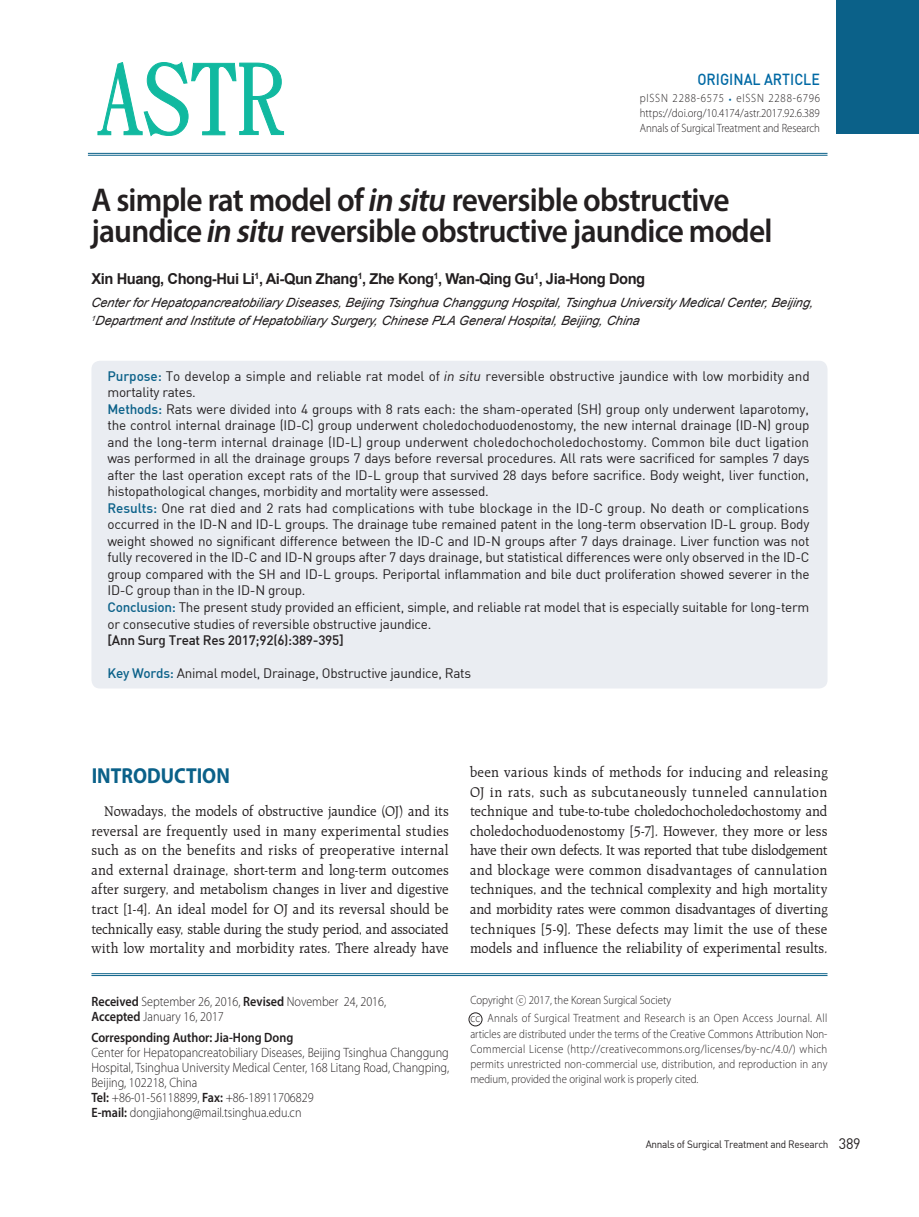
<style>
.page{position:relative;width:919px;height:1217px;background:#fff}
.page>*{position:absolute;margin:0;border:0;box-sizing:border-box;transform-origin:0 0}
.t1{font:600 33px/31.5px "Myriad Pro";letter-spacing:-.025em;color:#231f20;scale:.95 1}
.t2{font:700 21.75px "Myriad Pro";color:#0b6189;scale:.9 1}
.t3{font:15.75px "Dinmed";color:#0069a4;scale:.9 1}
.t4{font:15px/19.5px "Raleigh BT";color:#231f20;text-align:justify;scale:.94 1}
.t5{font:700 15px "Arial";letter-spacing:-.03em;color:#231f20}
.t6{font:13.5px/16.5px "Dinreg";letter-spacing:-.02em;color:#231f20}
.t7{font:300 13.5px/15px "Myriad Pro";color:#231f20;scale:.9 1}
.t8{font:13.5px "Dinmed";letter-spacing:-.02em;color:#231f20}
.t9{font:600 13.5px "Myriad Pro";color:#231f20;scale:.9 1}
.t10{font:italic 12.75px/18px "Arial";color:#231f20}
.t11{font:300 12px/15px "Myriad Pro";color:#231f20;text-align:justify;scale:.9 1}
.t12{font:300 12px/18px "Myriad Pro";letter-spacing:.025em;color:#231f20;scale:.9 1}
.t13{font:10.5px "Dinreg";letter-spacing:-.025em;color:#231f20;scale:.95 1}
.s1{font-size:12.45px;color:#0069a4}
.s2{font-style:italic}
.s3{font-family:"Dinmed";color:#0b6189}
.s4{font-weight:600}
.s5{font-family:"Ymjo 420";font-weight:400}
.s6{font-size:15px}
</style>
<div class="page">
<svg style="left:97px;top:61px;width:187px;height:76px"></svg>
<hr style="left:88px;top:153px;width:739px;height:1px;background:#0b6189">
<hr style="left:88px;top:155px;width:739px;height:1px;background:#0b6189">
<div style="left:91px;top:360px;width:736px;height:328px;background:#eaedf2;border-radius:9px"></div>
<div style="left:836px;top:0;width:82px;height:134px;background:#0b6189"></div>
<hr style="left:91px;top:973px;width:736px;height:1px;background:#0b6189">
<hr style="left:91px;top:975px;width:736px;height:1px;background:#0b6189">
<div style="left:468px;top:1012px;width:14px;height:13px;border:1px solid #231f20;border-radius:50%"></div>
<p class="t3" style="left:697px;top:69px;width:138px">ORIGINAL ARTICLE</p>
<p class="t11" style="left:639px;top:91px;width:202px">pISSN 2288-6575 <span class="s1">•</span> eISSN 2288-6796 https://doi.org/10.4174/astr.2017.92.6.389<br>Annals of Surgical Treatment and Research</p>
<h1 class="t1" style="left:91px;top:183px;width:718px">A simple rat model of <span class="s2">in situ</span> reversible obstructive jaundice <span class="s2">in situ</span> reversible obstructive jaundice model</h1>
<p class="t5" style="left:91px;top:269px;width:555px">Xin Huang, Chong-Hui Li<sup>1</sup>, Ai-Qun Zhang<sup>1</sup>, Zhe Kong<sup>1</sup>, Wan-Qing Gu<sup>1</sup>, Jia-Hong Dong</p>
<p class="t10" style="left:91px;top:293px;width:726px">Center for Hepatopancreatobiliary Diseases,Beijing Tsinghua Changgung Hospital,Tsinghua University Medical Center,Beijing,<br><sup>1</sup>Department and Institute of Hepatobiliary Surgery,Chinese PLA General Hospital,Beijing,China</p>
<p class="t6" style="left:107px;top:367px;width:703px"><span class="s3">Purpose:</span> To develop a simple and reliable rat model of <span class="s2">in situ</span> reversible obstructive jaundice with low morbidity and mortality rates.<br><span class="s3">Methods:</span> Rats were divided into 4 groups with 8 rats each: the sham-operated (SH) group only underwent laparotomy, the control internal drainage (ID-C) group underwent choledochoduodenostomy, the new internal drainage (ID-N) group and the long-term internal drainage (ID-L) group underwent choledochocholedochostomy. Common bile duct ligation was performed in all the drainage groups 7 days before reversal procedures. All rats were sacrificed for samples 7 days after the last operation except rats of the ID-L group that survived 28 days before sacrifice. Body weight, liver function, histopathological changes, morbidity and mortality were assessed.<br><span class="s3">Results:</span> One rat died and 2 rats had complications with tube blockage in the ID-C group. No death or complications occurred in the ID-N and ID-L groups. The drainage tube remained patent in the long-term observation ID-L group. Body weight showed no significant difference between the ID-C and ID-N groups after 7 days drainage. Liver function was not fully recovered in the ID-C and ID-N groups after 7 days drainage, but statistical differences were only observed in the ID-C group compared with the SH and ID-L groups. Periportal inflammation and bile duct proliferation showed severer in the ID-C group than in the ID-N group.<br><span class="s3">Conclusion:</span> The present study provided an efficient, simple, and reliable rat model that is especially suitable for long-term or consecutive studies of reversible obstructive jaundice.</p>
<p class="t8" style="left:107px;top:631px;width:238px">[Ann Surg Treat Res 2017;92(6):389-395]</p>
<p class="t6" style="left:107px;top:664px;width:365px"><span class="s3">Key Words:</span> Animal model, Drainage, Obstructive jaundice, Rats</p>
<h2 class="t2" style="left:92px;top:761px;width:155px">INTRODUCTION</h2>
<p class="t4" style="left:91px;top:801px;width:381px;text-indent:13px">Nowadays, the models of obstructive jaundice (OJ) and its reversal are frequently used in many experimental studies such as on the benefits and risks of preoperative internal and external drainage, short-term and long-term outcomes after surgery, and metabolism changes in liver and digestive tract [1-4]. An ideal model for OJ and its reversal should be technically easy, stable during the study period, and associated with low mortality and morbidity rates. There already have</p>
<p class="t7" style="left:91px;top:993px;width:329px"><span class="s4">Received</span> September 26, 2016, <span class="s4">Revised</span> November 24, 2016,<br><span class="s4">Accepted</span> January 16, 2017</p>
<p class="t9" style="left:91px;top:1028px;width:226px">Corresponding Author: Jia-Hong Dong</p>
<p class="t7" style="left:91px;top:1044px;width:399px">Center for Hepatopancreatobiliary Diseases, Beijing Tsinghua Changgung Hospital, Tsinghua University Medical Center, 168 Litang Road, Changping, Beijing, 102218, China<br><span class="s4">Tel:</span> +86-01-56118899, <span class="s4">Fax:</span> +86-18911706829<br><span class="s4">E-mail:</span> dongjiahong@mail.tsinghua.edu.cn</p>
<p class="t4" style="left:470px;top:762px;width:382px">been various kinds of methods for inducing and releasing OJ in rats, such as subcutaneously tunneled cannulation technique and tube-to-tube choledochocholedochostomy and choledochoduodenostomy [5-7]. However, they more or less have their own defects. It was reported that tube dislodgement and blockage were common disadvantages of cannulation techniques, and the technical complexity and high mortality and morbidity rates were common disadvantages of diverting techniques [5-9]. These defects may limit the use of these models and influence the reliability of experimental results.</p>
<p class="t12" style="left:470px;top:991px;width:398px">Copyright <span class="s5">ⓒ</span> 2017, the Korean Surgical Society<br>cc Annals of Surgical Treatment and Research is an Open Access Journal. All</p>
<p class="t11" style="left:470px;top:1025px;width:398px">articles are distributed under the terms of the Creative Commons Attribution Non-Commercial License (http://creativecommons.org/licenses/by-nc/4.0/) which permits unrestricted non-commercial use, distribution, and reproduction in any medium, provided the original work is properly cited.</p>
<p class="t13" style="left:645px;top:1137px;width:228px">Annals of Surgical Treatment and Research <span class="s6">389</span></p>
</div>
